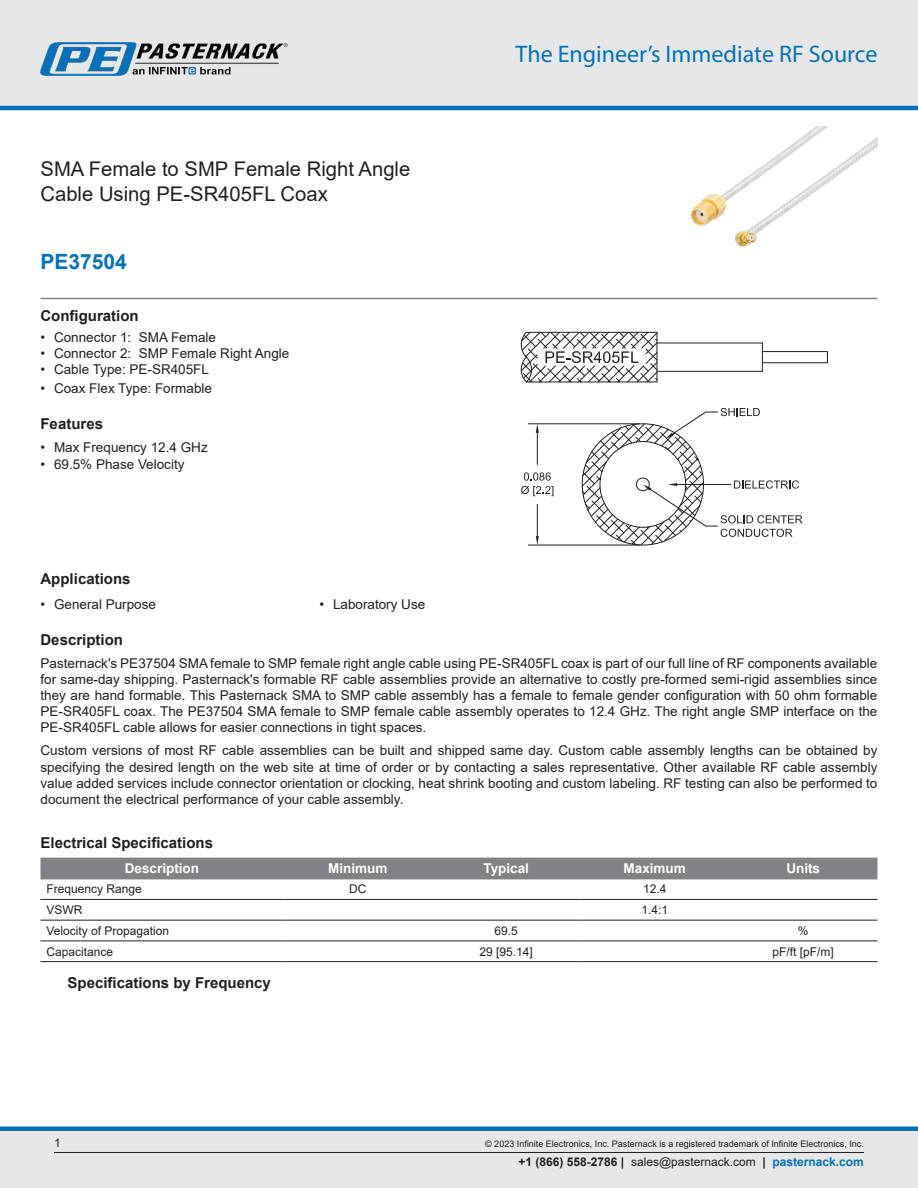
<style>
.page{position:relative;width:918px;height:1188px;background:#fff}
.page>*{position:absolute;margin:0;border:0;box-sizing:border-box;transform-origin:0 0}
.t1{font:24px "Myriad Pro";color:#0671b9}
.Branded_Part_No{font:700 21px "Arial";color:#0671b9}
.Web_Description_Para{font:20.25px/24.3px "Arial";color:#231f20}
.Head1{font:700 15px "Arial";color:#231f20}
.Table_Footer_Frequen{font:700 15px "Arial";color:#231f20}
.MarketingDescription{font:13.5px/16.2px "Arial";color:#231f20;text-align:justify}
.Table_Header{font:700 13.5px "Arial";color:#fff}
.Table-Body{font:12px "Arial";color:#231f20}
.Copyright_disclaimer{font:9px "Arial";color:#231f20}
.s1{font-weight:700}
.s2{font-weight:700;color:#0671b9}
</style>
<div class="page">
<div style="left:0;top:0;width:918px;height:108px;background:#e6e7e9"></div>
<hr style="left:0;top:106px;width:918px;height:4px;background:#0671b9">
<img style="left:40px;top:42px;width:248px;height:34px">
<div style="left:0;top:1131px;width:918px;height:57px;background:#e6e7e9"></div>
<div style="left:0;top:1126px;width:918px;height:5px;background:#0671b9"></div>
<hr style="left:54px;top:1152px;width:810px;height:1px;background:#231f20">
<hr style="left:40px;top:298px;width:838px;height:1px;background:#808285">
<img style="left:690px;top:127px;width:188px;height:120px">
<hr style="left:528px;top:424px;width:112px;height:1px;background:#231f20">
<hr style="left:528px;top:545px;width:112px;height:1px;background:#231f20">
<hr style="left:537px;top:433px;width:1px;height:32px;background:#231f20">
<hr style="left:537px;top:504px;width:1px;height:32px;background:#231f20">
<svg style="left:536px;top:424px;width:3px;height:9px"></svg>
<svg style="left:536px;top:536px;width:3px;height:9px"></svg>
<svg style="left:521px;top:472px;width:32px;height:24px"></svg>
<hr style="left:526px;top:382px;width:131px;height:1px;background:#231f20">
<hr style="left:657px;top:371px;width:105px;height:1px;background:#231f20">
<hr style="left:657px;top:343px;width:105px;height:1px;background:#231f20">
<hr style="left:657px;top:332px;width:1px;height:50px;background:#231f20">
<svg style="left:762px;top:343px;width:66px;height:28px"></svg>
<svg style="left:520px;top:332px;width:137px;height:50px"></svg>
<svg style="left:582px;top:408px;width:221px;height:137px"></svg>
<div style="left:40px;top:858px;width:838px;height:21px;background:#808285"></div>
<hr style="left:40px;top:899px;width:244px;height:1px;background:#231f20">
<hr style="left:284px;top:899px;width:148px;height:1px;background:#231f20">
<hr style="left:432px;top:899px;width:148px;height:1px;background:#231f20">
<hr style="left:580px;top:899px;width:149px;height:1px;background:#231f20">
<hr style="left:729px;top:899px;width:149px;height:1px;background:#231f20">
<hr style="left:40px;top:920px;width:244px;height:1px;background:#231f20">
<hr style="left:284px;top:920px;width:148px;height:1px;background:#231f20">
<hr style="left:432px;top:920px;width:148px;height:1px;background:#231f20">
<hr style="left:580px;top:920px;width:149px;height:1px;background:#231f20">
<hr style="left:729px;top:920px;width:149px;height:1px;background:#231f20">
<hr style="left:40px;top:941px;width:244px;height:1px;background:#231f20">
<hr style="left:284px;top:941px;width:148px;height:1px;background:#231f20">
<hr style="left:432px;top:941px;width:148px;height:1px;background:#231f20">
<hr style="left:580px;top:941px;width:149px;height:1px;background:#231f20">
<hr style="left:729px;top:941px;width:149px;height:1px;background:#231f20">
<hr style="left:40px;top:961px;width:244px;height:1px;background:#231f20">
<hr style="left:284px;top:961px;width:148px;height:1px;background:#231f20">
<hr style="left:432px;top:961px;width:148px;height:1px;background:#231f20">
<hr style="left:580px;top:961px;width:149px;height:1px;background:#231f20">
<hr style="left:729px;top:961px;width:149px;height:1px;background:#231f20">
<h1 class="Web_Description_Para" style="left:40px;top:157px;width:371px">SMA Female to SMP Female Right Angle<br>Cable Using PE-SR405FL Coax</h1>
<p class="Branded_Part_No" style="left:40px;top:247px;width:88px">PE37504</p>
<p class="Head1" style="left:40px;top:306px;width:100px">Configuration</p>
<p class="MarketingDescription" style="left:40px;top:329px;width:177px">• Connector 1: SMA Female</p>
<p class="MarketingDescription" style="left:40px;top:345px;width:250px">• Connector 2: SMP Female Right Angle</p>
<p class="MarketingDescription" style="left:40px;top:361px;width:170px">• Cable Type: PE-SR405FL</p>
<p class="MarketingDescription" style="left:40px;top:381px;width:173px">• Coax Flex Type: Formable</p>
<p class="Head1" style="left:40px;top:414px;width:64px">Features</p>
<p class="MarketingDescription" style="left:40px;top:440px;width:169px">• Max Frequency 12.4 GHz</p>
<p class="MarketingDescription" style="left:40px;top:456px;width:146px">• 69.5% Phase Velocity</p>
<h1 class="t1" style="left:516px;top:39px;width:363px">The Engineer’s Immediate RF Source</h1>
<p class="Head1" style="left:40px;top:568px;width:92px">Applications</p>
<p class="MarketingDescription" style="left:40px;top:596px;width:117px">• General Purpose</p>
<p class="MarketingDescription" style="left:320px;top:596px;width:107px">• Laboratory Use</p>
<p class="Head1" style="left:40px;top:629px;width:84px">Description</p>
<p class="MarketingDescription" style="left:40px;top:655px;width:838px">Pasternack's PE37504 SMA female to SMP female right angle cable using PE-SR405FL coax is part of our full line of RF components available for same-day shipping. Pasternack's formable RF cable assemblies provide an alternative to costly pre-formed semi-rigid assemblies since they are hand formable. This Pasternack SMA to SMP cable assembly has a female to female gender configuration with 50 ohm formable PE-SR405FL coax. The PE37504 SMA female to SMP female cable assembly operates to 12.4 GHz. The right angle SMP interface on the PE-SR405FL cable allows for easier connections in tight spaces.</p>
<p class="MarketingDescription" style="left:40px;top:742px;width:838px">Custom versions of most RF cable assemblies can be built and shipped same day. Custom cable assembly lengths can be obtained by specifying the desired length on the web site at time of order or by contacting a sales representative. Other available RF cable assembly value added services include connector orientation or clocking, heat shrink booting and custom labeling. RF testing can also be performed to document the electrical performance of your cable assembly.</p>
<p class="Head1" style="left:40px;top:832px;width:174px">Electrical Specifications</p>
<p class="Table_Header" style="left:125px;top:859px;width:76px">Description</p>
<p class="Table_Header" style="left:328px;top:859px;width:61px">Minimum</p>
<p class="Table_Header" style="left:483px;top:859px;width:47px">Typical</p>
<p class="Table_Header" style="left:624px;top:859px;width:64px">Maximum</p>
<p class="Table_Header" style="left:786px;top:859px;width:35px">Units</p>
<p class="Table-Body" style="left:46px;top:881px;width:97px">Frequency Range</p>
<p class="Table-Body" style="left:349px;top:881px;width:19px">DC</p>
<p class="Table-Body" style="left:643px;top:881px;width:25px">12.4</p>
<p class="Table-Body" style="left:46px;top:902px;width:37px">VSWR</p>
<p class="Table-Body" style="left:641px;top:902px;width:28px">1.4:1</p>
<p class="Table-Body" style="left:46px;top:922px;width:124px">Velocity of Propagation</p>
<p class="Table-Body" style="left:495px;top:922px;width:25px">69.5</p>
<p class="Table-Body" style="left:798px;top:922px;width:12px">%</p>
<p class="Table-Body" style="left:46px;top:943px;width:68px">Capacitance</p>
<p class="Table-Body" style="left:480px;top:943px;width:55px">29 [95.14]</p>
<p class="Table-Body" style="left:773px;top:943px;width:63px">pF/ft [pF/m]</p>
<p class="Table_Footer_Frequen" style="left:68px;top:972px;width:205px">Specifications by Frequency</p>
<p class="Table-Body" style="left:54px;top:1135px;width:8px">1</p>
<p class="Copyright_disclaimer" style="left:485px;top:1138px;width:380px">© 2023 Infinite Electronics, Inc. Pasternack is a registered trademark of Infinite Electronics, Inc.</p>
<p class="Table-Body" style="left:519px;top:1153px;width:347px"><span class="s1">+1 (866) 558-2786 |</span> sales@pasternack.com <span class="s1">|</span> <span class="s2">pasternack.com</span></p>
</div>
